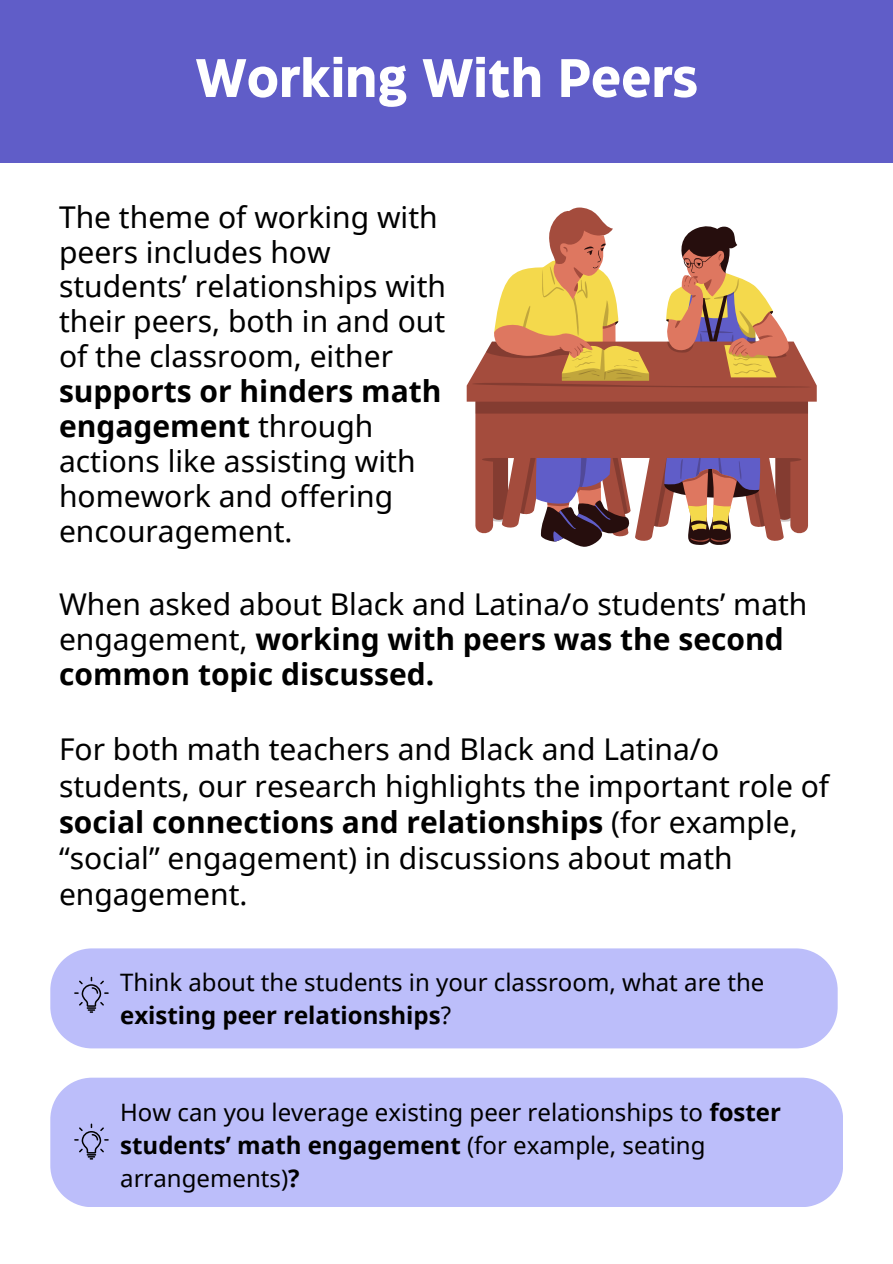
<style>
.page{position:relative;width:893px;height:1264px;background:#fff}
.page>*{position:absolute;margin:0;border:0;box-sizing:border-box;transform-origin:0 0}
.t1{font:700 54px "Eastman Grotesque";color:#fff}
.t2{font:30px/34.8px "Noto Sans";color:#000}
.t3{font:24px/32.7px "Noto Sans";color:#000}
.s1{font-weight:700}
</style>
<div class="page">
<div style="left:0;top:0;width:892px;height:163px;background:#605dc8"></div>
<div style="left:50px;top:948px;width:787px;height:100px;background:#bcbefa"></div>
<div style="left:50px;top:1077px;width:793px;height:130px;background:#bcbefa"></div>
<svg style="left:74px;top:976px;width:35px;height:36px"></svg>
<svg style="left:74px;top:1123px;width:35px;height:36px"></svg>
<svg style="left:466px;top:207px;width:350px;height:327px"></svg>
<svg style="left:471px;top:266px;width:340px;height:256px;fill:#a44c3d"></svg>
<svg style="left:486px;top:230px;width:308px;height:315px"></svg>
<h1 class="t1" style="left:195px;top:57px;width:504px">Working With Peers</h1>
<p class="t2" style="left:59px;top:199px;width:388px">The theme of working with peers includes how students’ relationships with their peers, both in and out of the classroom, either</p>
<p class="t2" style="left:59px;top:373px;width:384px"><span class="s1">supports or hinders math engagement</span> through actions like assisting with homework and offering encouragement.</p>
<p class="t2" style="left:59px;top:585px;width:750px">When asked about Black and Latina/o students’ math engagement, <span class="s1">working with peers was the second common topic discussed.</span></p>
<p class="t2" style="left:59px;top:730px;width:771px;line-height:36px">For both math teachers and Black and Latina/o students, our research highlights the important role of <span class="s1">social connections and relationships</span> (for example, “social” engagement) in discussions about math engagement.</p>
<p class="t3" style="left:120px;top:965px;width:645px">Think about the students in your classroom, what are the <span class="s1">existing peer relationships</span>?</p>
<p class="t3" style="left:120px;top:1095px;width:662px">How can you leverage existing peer relationships to <span class="s1">foster students’ math engagement</span> (for example, seating arrangements)<span class="s1">?</span></p>
</div>
